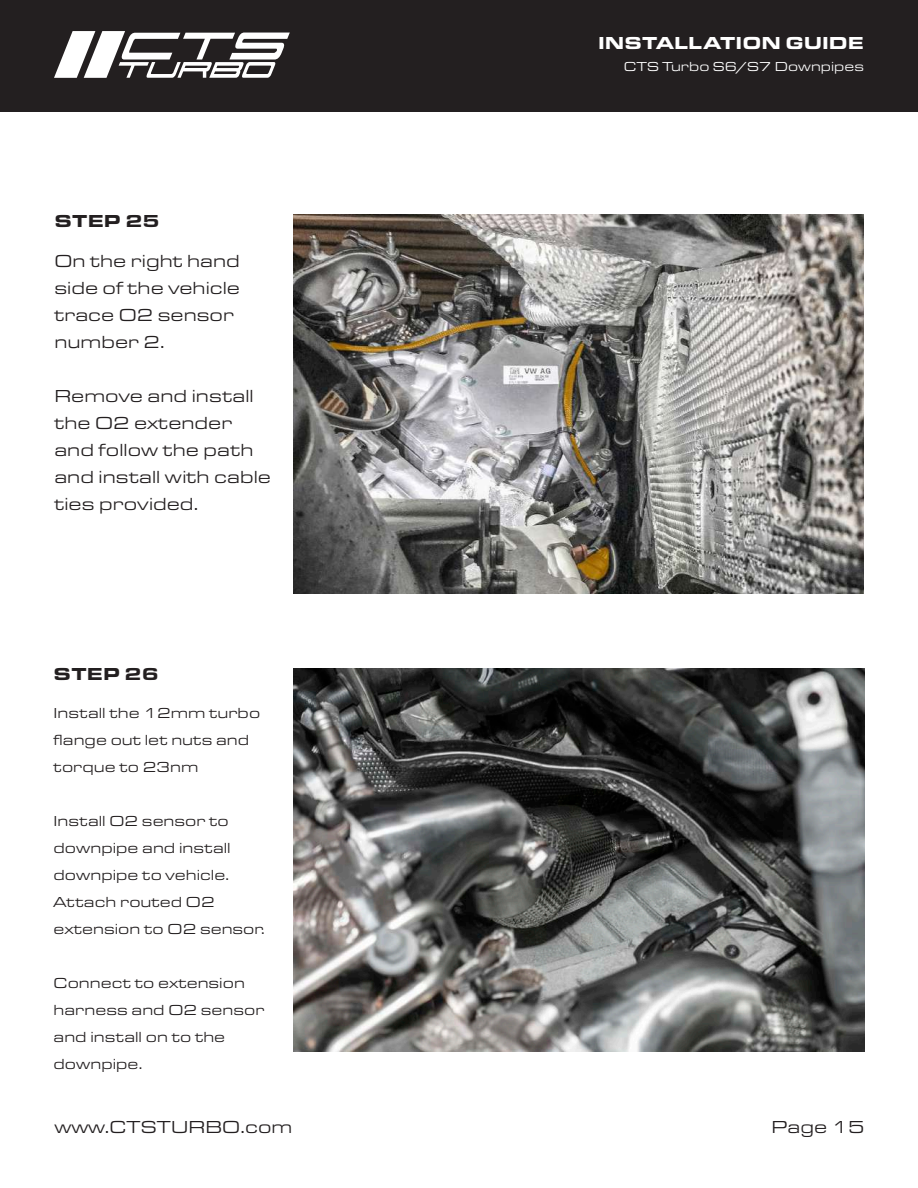
<style>
.page{position:relative;width:918px;height:1188px;background:#fff}
.page>*{position:absolute;margin:0;border:0;box-sizing:border-box;transform-origin:0 0}
.t1{font:18px/27px "Eurostile Ext";color:#231f20}
.t2{font:900 18px "Eurostile Ext";color:#fff}
.t3{font:900 18px "Eurostile Ext";letter-spacing:.005em;color:#231f20}
.t4{font:15px/27px "Eurostile Ext";color:#231f20}
.t5{font:13.5px "Eurostile Ext";color:#fff}
</style>
<div class="page">
<div style="left:1px;top:0;width:917px;height:112px;background:#231f20"></div>
<svg style="left:54px;top:31px;width:236px;height:47px"></svg>
<img style="left:293px;top:214px;width:571px;height:380px">
<img style="left:293px;top:669px;width:571px;height:382px">
<p class="t2" style="left:598px;top:29px;width:267px">INSTALLATION GUIDE</p>
<p class="t3" style="left:54px;top:207px;width:107px">STEP 25</p>
<p class="t1" style="left:54px;top:246px;width:187px">On the right hand side of the vehicle trace O2 sensor number 2.</p>
<p class="t1" style="left:54px;top:381px;width:218px">Remove and install the O2 extender and follow the path and install with cable ties provided.</p>
<p class="t3" style="left:54px;top:661px;width:107px">STEP 26</p>
<p class="t4" style="left:54px;top:699px;width:208px">Install the 12mm turbo flange out let nuts and torque to 23nm</p>
<p class="t4" style="left:54px;top:807px;width:213px">Install O2 sensor to downpipe and install downpipe to vehicle.<br>Attach routed O2 extension to O2 sensor.</p>
<p class="t4" style="left:54px;top:969px;width:212px">Connect to extension harness and O2 sensor and install on to the downpipe.</p>
<p class="t5" style="left:624px;top:58px;width:242px">CTS Turbo S6/S7 Downpipes</p>
<p class="t1" style="left:54px;top:1113px;width:240px">www.CTSTURBO.com</p>
<p class="t1" style="left:771px;top:1113px;width:94px">Page 15</p>
</div>
